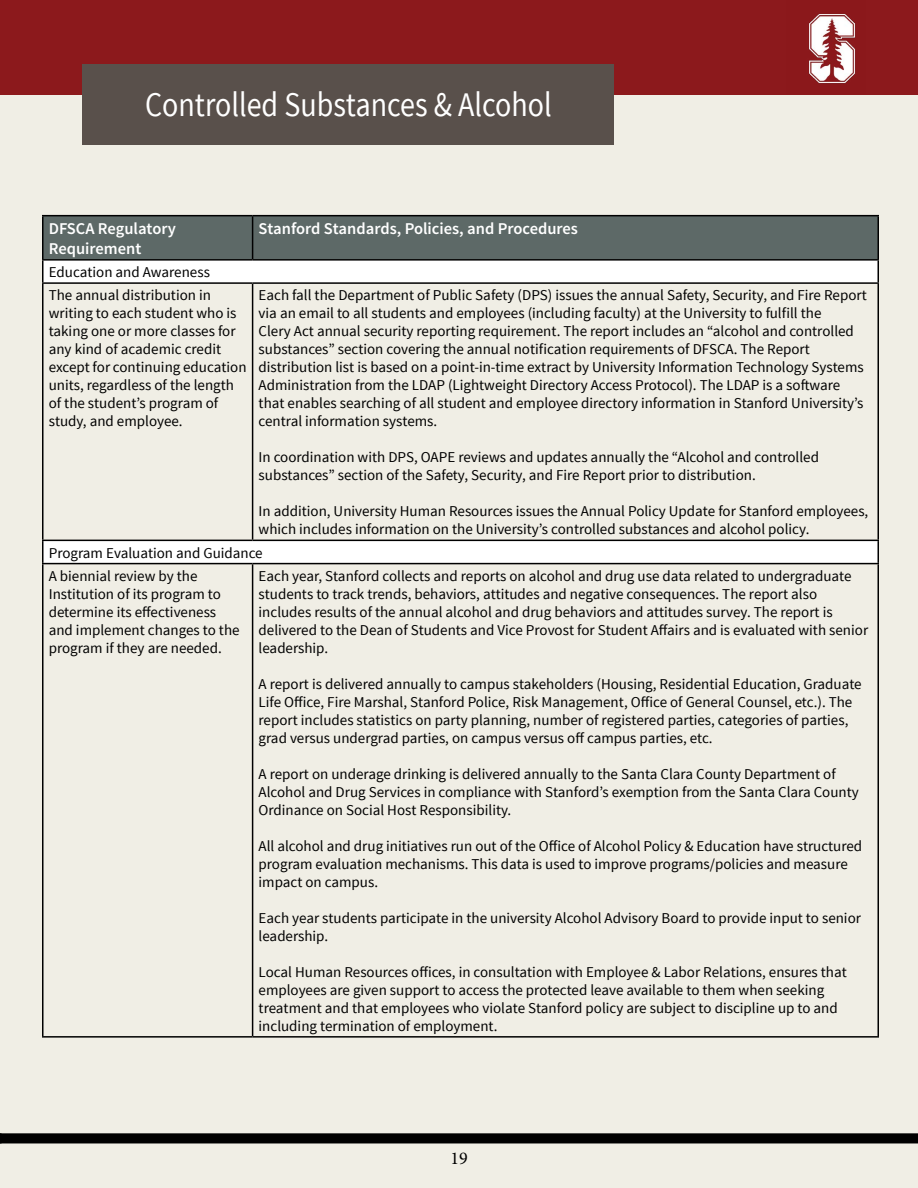
<style>
.page{position:relative;width:918px;height:1188px;background:#fff}
.page>*{position:absolute;margin:0;border:0;box-sizing:border-box;transform-origin:0 0}
.t1{font:34.5px "Source Sans Pro";color:#fff;scale:.87 1}
.t2{font:18px "Minion Pro";color:#000}
.t3{font:600 16.5px/19.8px "Source Sans Pro";color:#fff}
.t4{font:15px/18px "Source Sans Pro";color:#000}
</style>
<div class="page">
<div style="left:0;top:95px;width:918px;height:1093px;background:#f0eee5"></div>
<div style="left:0;top:0;width:918px;height:95px;background:#8c191c"></div>
<img style="left:809px;top:14px;width:47px;height:70px">
<div style="left:83px;top:65px;width:531px;height:80px;background:#59504b"></div>
<svg style="left:0;top:1133px;width:918px;height:10px;background:#070707"></svg>
<svg style="left:44px;top:284px;width:834px;height:279px"></svg>
<hr style="left:42px;top:261px;width:2px;height:21px;background:#000">
<svg style="left:43px;top:216px;width:836px;height:66px;background:#919998"></svg>
<hr style="left:42px;top:282px;width:211px;height:2px;background:#000">
<hr style="left:42px;top:284px;width:2px;height:256px;background:#000">
<hr style="left:253px;top:282px;width:626px;height:2px;background:#000">
<hr style="left:252px;top:284px;width:1px;height:256px;background:#000">
<hr style="left:878px;top:284px;width:1px;height:256px;background:#000">
<hr style="left:42px;top:540px;width:211px;height:1px;background:#000">
<hr style="left:42px;top:541px;width:2px;height:22px;background:#000">
<hr style="left:253px;top:540px;width:626px;height:1px;background:#000">
<svg style="left:878px;top:541px;width:1px;height:22px"></svg>
<hr style="left:42px;top:563px;width:211px;height:1px;background:#000">
<hr style="left:42px;top:564px;width:2px;height:472px;background:#000">
<hr style="left:253px;top:563px;width:626px;height:1px;background:#000">
<hr style="left:252px;top:564px;width:1px;height:472px;background:#000">
<hr style="left:878px;top:564px;width:1px;height:472px;background:#000">
<hr style="left:42px;top:1036px;width:211px;height:2px;background:#000">
<hr style="left:253px;top:1036px;width:626px;height:2px;background:#000">
<hr style="left:42px;top:215px;width:211px;height:1px;background:#000">
<hr style="left:42px;top:216px;width:2px;height:43px;background:#000">
<hr style="left:42px;top:259px;width:211px;height:2px;background:#000">
<hr style="left:253px;top:215px;width:626px;height:1px;background:#000">
<hr style="left:252px;top:216px;width:1px;height:43px;background:#000">
<hr style="left:878px;top:216px;width:1px;height:43px;background:#000">
<hr style="left:253px;top:259px;width:626px;height:2px;background:#000">
<p class="t1" style="left:145px;top:83px;width:469px">Controlled Substances &amp; Alcohol</p>
<p class="t3" style="left:49px;top:219px;width:129px">DFSCA Regulatory<br>Requirement</p>
<p class="t3" style="left:259px;top:219px;width:321px">Stanford Standards, Policies, and Procedures</p>
<p class="t4" style="left:49px;top:263px;width:163px">Education and Awareness</p>
<p class="t4" style="left:49px;top:287px;width:199px">The annual distribution in writing to each student who is taking one or more classes for any kind of academic credit except for continuing education units, regardless of the length of the student’s program of study, and employee.</p>
<p class="t4" style="left:259px;top:287px;width:610px">Each fall the Department of Public Safety (DPS) issues the annual Safety, Security, and Fire Report via an email to all students and employees (including faculty) at the University to fulfill the<br>Clery Act annual security reporting requirement. The report includes an “alcohol and controlled substances” section covering the annual notification requirements of DFSCA. The Report distribution list is based on a point-in-time extract by University Information Technology Systems Administration from the LDAP (Lightweight Directory Access Protocol). The LDAP is a software that enables searching of all student and employee directory information in Stanford University’s central information systems.</p>
<p class="t4" style="left:259px;top:449px;width:562px">In coordination with DPS, OAPE reviews and updates annually the “Alcohol and controlled substances” section of the Safety, Security, and Fire Report prior to distribution.</p>
<p class="t4" style="left:259px;top:503px;width:611px">In addition, University Human Resources issues the Annual Policy Update for Stanford employees, which includes information on the University’s controlled substances and alcohol policy.</p>
<p class="t4" style="left:49px;top:544px;width:215px">Program Evaluation and Guidance</p>
<p class="t4" style="left:49px;top:567px;width:192px">A biennial review by the<br>Institution of its program to determine its effectiveness and implement changes to the program if they are needed.</p>
<p class="t4" style="left:259px;top:567px;width:611px">Each year, Stanford collects and reports on alcohol and drug use data related to undergraduate students to track trends, behaviors, attitudes and negative consequences. The report also includes results of the annual alcohol and drug behaviors and attitudes survey. The report is delivered to the Dean of Students and Vice Provost for Student Affairs and is evaluated with senior leadership.</p>
<p class="t4" style="left:259px;top:675px;width:605px">A report is delivered annually to campus stakeholders (Housing, Residential Education, Graduate Life Office, Fire Marshal, Stanford Police, Risk Management, Office of General Counsel, etc.). The report includes statistics on party planning, number of registered parties, categories of parties, grad versus undergrad parties, on campus versus off campus parties, etc.</p>
<p class="t4" style="left:259px;top:765px;width:602px">A report on underage drinking is delivered annually to the Santa Clara County Department of<br>Alcohol and Drug Services in compliance with Stanford’s exemption from the Santa Clara County<br>Ordinance on Social Host Responsibility.</p>
<p class="t4" style="left:259px;top:837px;width:605px">All alcohol and drug initiatives run out of the Office of Alcohol Policy &amp; Education have structured program evaluation mechanisms. This data is used to improve programs/policies and measure impact on campus.</p>
<p class="t4" style="left:259px;top:909px;width:604px">Each year students participate in the university Alcohol Advisory Board to provide input to senior leadership.</p>
<p class="t4" style="left:259px;top:963px;width:590px">Local Human Resources offices, in consultation with Employee &amp; Labor Relations, ensures that employees are given support to access the protected leave available to them when seeking treatment and that employees who violate Stanford policy are subject to discipline up to and including termination of employment.</p>
<p class="t2" style="left:450px;top:1146px;width:19px">19</p>
</div>
